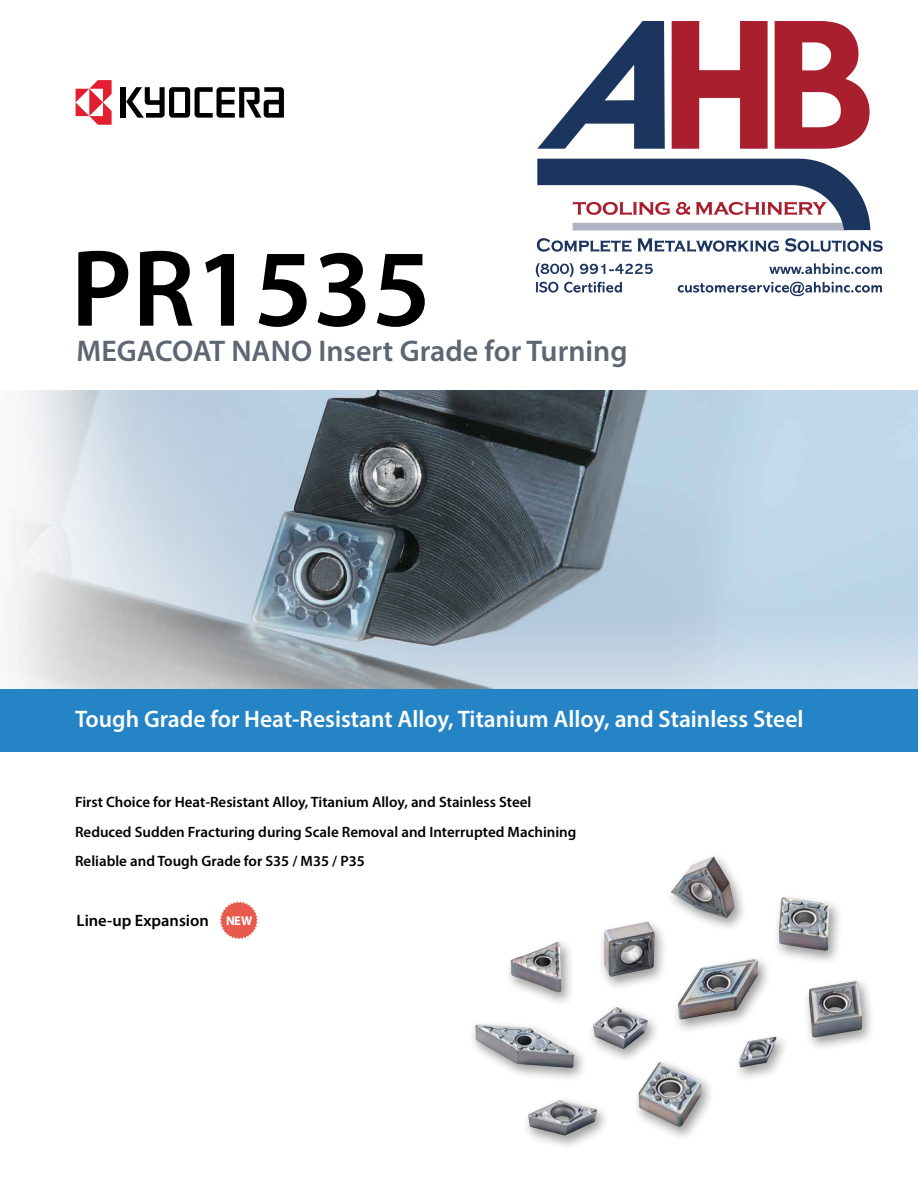
<style>
.page{position:relative;width:918px;height:1188px;background:#fff}
.page>*{position:absolute;margin:0;border:0;box-sizing:border-box;transform-origin:0 0}
.t1{font:600 110.25px "Myriad Pro";color:#000}
.t2{font:600 30px "Myriad Pro";color:#5e6673}
.t3{font:600 24px "Myriad Pro";color:#fff}
.t4{font:600 16.5px "Myriad Pro";color:#000}
.t5{font:600 15px/29.5px "Myriad Pro";color:#000}
.t6{font:700 12.75px "Myriad Pro";color:#fff}
</style>
<div class="page">
<div style="left:121px;top:87px;width:5px;height:31px;background:#000"></div>
<svg style="left:126px;top:87px;width:158px;height:31px"></svg>
<svg style="left:76px;top:80px;width:36px;height:45px"></svg>
<div style="left:0;top:688px;width:918px;height:63px;background:#2484c6"></div>
<svg style="left:220px;top:901px;width:38px;height:38px"></svg>
<img style="left:0;top:391px;width:918px;height:298px">
<div style="left:665px;top:853px;width:83px;height:80px;background:#000;opacity:.4"></div>
<img style="left:671px;top:856px;width:64px;height:62px">
<div style="left:505px;top:938px;width:70px;height:69px;background:#000;opacity:.4"></div>
<img style="left:511px;top:942px;width:50px;height:50px">
<div style="left:597px;top:917px;width:71px;height:74px;background:#000;opacity:.4"></div>
<img style="left:604px;top:922px;width:51px;height:55px">
<div style="left:522px;top:1096px;width:89px;height:54px;background:#000;opacity:.4"></div>
<img style="left:528px;top:1100px;width:70px;height:35px">
<div style="left:672px;top:955px;width:100px;height:80px;background:#000;opacity:.4"></div>
<img style="left:678px;top:959px;width:80px;height:61px">
<div style="left:772px;top:893px;width:72px;height:73px;background:#000;opacity:.4"></div>
<img style="left:779px;top:897px;width:51px;height:54px">
<div style="left:469px;top:1020px;width:119px;height:63px;background:#000;opacity:.4"></div>
<img style="left:475px;top:1024px;width:100px;height:44px">
<div style="left:632px;top:1058px;width:83px;height:84px;background:#000;opacity:.4"></div>
<img style="left:638px;top:1062px;width:63px;height:65px">
<div style="left:802px;top:977px;width:74px;height:76px;background:#000;opacity:.4"></div>
<img style="left:809px;top:981px;width:53px;height:56px">
<div style="left:587px;top:1003px;width:74px;height:61px;background:#000;opacity:.4"></div>
<img style="left:593px;top:1007px;width:55px;height:42px">
<div style="left:733px;top:1032px;width:57px;height:50px;background:#000;opacity:.4"></div>
<img style="left:739px;top:1037px;width:38px;height:30px">
<img style="left:536px;top:21px;width:347px;height:276px">
<h1 class="t1" style="left:71px;top:219px;width:362px">PR1535</h1>
<h2 class="t2" style="left:77px;top:331px;width:553px">MEGACOAT NANO Insert Grade for Turning</h2>
<h3 class="t3" style="left:75px;top:704px;width:730px">Tough Grade for Heat-Resistant Alloy, Titanium Alloy, and Stainless Steel</h3>
<p class="t5" style="left:75px;top:787px;width:503px">First Choice for Heat-Resistant Alloy, Titanium Alloy, and Stainless Steel<br>Reduced Sudden Fracturing during Scale Removal and Interrupted Machining<br>Reliable and Tough Grade for S35 / M35 / P35</p>
<p class="t4" style="left:77px;top:910px;width:134px">Line-up Expansion</p>
<p class="t6" style="left:226px;top:914px;width:28px">NEW</p>
</div>
